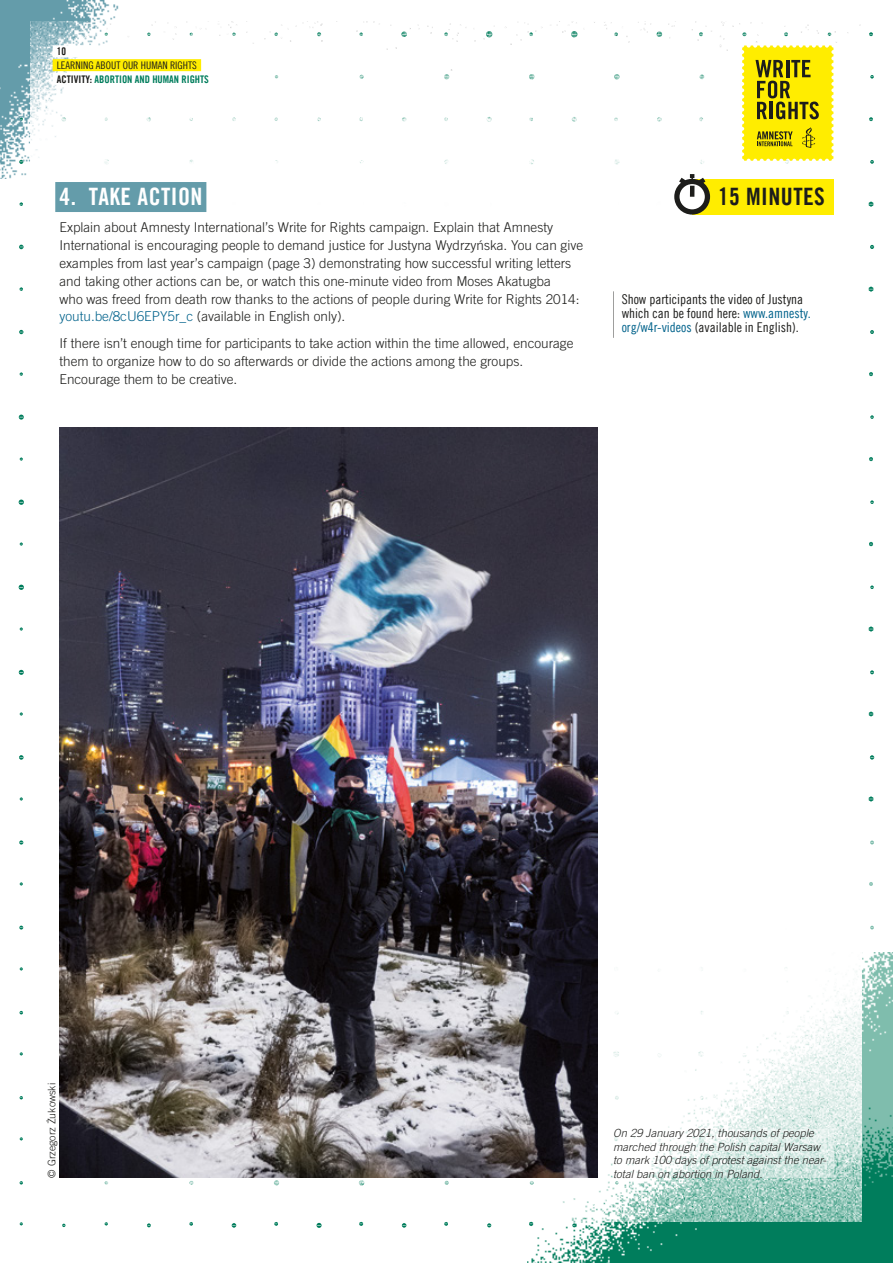
<style>
.page{position:relative;width:893px;height:1263px;background:#fff}
.page>*{position:absolute;margin:0;border:0;box-sizing:border-box;transform-origin:0 0}
.Text_Head_16_16_KG_a{font:24px "Amnesty Trade Gothic Bd Cn 20";letter-spacing:.02em;color:#fff}
._3rd_Head_16_16_KY{font:24px "Amnesty Trade Gothic Bd Cn 20";letter-spacing:.02em;color:#1d1d1b}
.body_text{font:300 13.5px/17.9px "Amnesty Trade Gothic";color:#1d1d1b}
.Side_Bar_side_line_C{font:13.5px/14.2px "Amnesty Trade Gothic Cn 18";color:#1d1d1b}
.t1{font:italic 300 11.25px/13.5px "Amnesty Trade Gothic";color:#1d1d1b}
.t2{font:10.5px "Amnesty Trade Gothic Bd Cn 20";color:#007d5c}
.t3{font:10.5px "Amnesty Trade Gothic Cn 18";color:#1d1d1b}
.Credit{font:300 10.5px "Amnesty Trade Gothic";color:#1d1d1b}
.t4{font:10.5px "Amnesty Trade Gothic Bd Cn 20";color:#1d1d1b}
.s1{color:#1d1d1b}
.s2{color:#00628b}
</style>
<div class="page">
<svg style="left:20px;top:202px;width:3px;height:4px"></svg>
<svg style="left:20px;top:287px;width:3px;height:4px"></svg>
<svg style="left:20px;top:372px;width:3px;height:4px"></svg>
<svg style="left:20px;top:457px;width:3px;height:4px"></svg>
<svg style="left:20px;top:542px;width:3px;height:4px"></svg>
<svg style="left:20px;top:627px;width:3px;height:4px"></svg>
<svg style="left:20px;top:712px;width:3px;height:4px"></svg>
<svg style="left:20px;top:797px;width:3px;height:4px"></svg>
<svg style="left:20px;top:882px;width:3px;height:4px"></svg>
<svg style="left:20px;top:967px;width:3px;height:4px"></svg>
<svg style="left:105px;top:1222px;width:3px;height:4px"></svg>
<svg style="left:189px;top:1222px;width:4px;height:4px"></svg>
<svg style="left:274px;top:1222px;width:4px;height:4px"></svg>
<svg style="left:359px;top:1222px;width:4px;height:4px"></svg>
<svg style="left:444px;top:1222px;width:4px;height:4px"></svg>
<svg style="left:869px;top:32px;width:4px;height:4px"></svg>
<svg style="left:869px;top:117px;width:4px;height:4px"></svg>
<svg style="left:869px;top:201px;width:4px;height:6px"></svg>
<svg style="left:869px;top:286px;width:4px;height:6px"></svg>
<svg style="left:869px;top:372px;width:4px;height:4px"></svg>
<svg style="left:869px;top:457px;width:4px;height:4px"></svg>
<svg style="left:869px;top:542px;width:4px;height:4px"></svg>
<svg style="left:869px;top:626px;width:4px;height:6px"></svg>
<svg style="left:869px;top:711px;width:4px;height:5px"></svg>
<svg style="left:869px;top:796px;width:4px;height:6px"></svg>
<svg style="left:62px;top:1224px;width:4px;height:3px"></svg>
<svg style="left:147px;top:1223px;width:4px;height:4px"></svg>
<svg style="left:232px;top:1223px;width:4px;height:5px"></svg>
<svg style="left:317px;top:1223px;width:5px;height:5px"></svg>
<svg style="left:402px;top:1223px;width:4px;height:5px"></svg>
<svg style="left:487px;top:1223px;width:4px;height:4px"></svg>
<svg style="left:19px;top:245px;width:5px;height:4px"></svg>
<svg style="left:19px;top:330px;width:4px;height:4px"></svg>
<svg style="left:19px;top:415px;width:5px;height:5px"></svg>
<svg style="left:19px;top:499px;width:5px;height:6px"></svg>
<svg style="left:19px;top:585px;width:5px;height:5px"></svg>
<svg style="left:19px;top:670px;width:5px;height:5px"></svg>
<svg style="left:19px;top:755px;width:5px;height:5px"></svg>
<svg style="left:19px;top:840px;width:4px;height:4px"></svg>
<svg style="left:19px;top:926px;width:4px;height:3px"></svg>
<svg style="left:870px;top:75px;width:4px;height:4px"></svg>
<svg style="left:870px;top:160px;width:4px;height:4px"></svg>
<svg style="left:870px;top:245px;width:4px;height:4px"></svg>
<svg style="left:870px;top:330px;width:4px;height:4px"></svg>
<svg style="left:870px;top:415px;width:4px;height:4px"></svg>
<svg style="left:870px;top:500px;width:4px;height:4px"></svg>
<svg style="left:870px;top:585px;width:4px;height:4px"></svg>
<svg style="left:870px;top:670px;width:4px;height:4px"></svg>
<svg style="left:870px;top:755px;width:4px;height:5px"></svg>
<img style="left:0;top:0;width:119px;height:178px">
<img style="left:30px;top:21px;width:831px;height:1165px">
<img style="left:495px;top:808px;width:398px;height:455px">
<div style="left:55px;top:182px;width:151px;height:30px;background:#649caa"></div>
<hr style="left:613px;top:291px;width:1px;height:47px;background:#1d1d1b">
<div style="left:692px;top:179px;width:141px;height:35px;background:#ffed00"></div>
<svg style="left:677px;top:181px;width:30px;height:31px"></svg>
<div style="left:674px;top:179px;width:36px;height:36px;border:5px solid #1d1d1b;border-radius:50%"></div>
<hr style="left:690px;top:186px;width:4px;height:11px;background:#1d1d1b">
<svg style="left:674px;top:173px;width:36px;height:16px"></svg>
<img style="left:60px;top:428px;width:537px;height:750px">
<svg style="left:613px;top:1129px;width:220px;height:49px"></svg>
<svg style="left:742px;top:45px;width:91px;height:119px;background:#dcce15"></svg>
<div style="left:53px;top:59px;width:148px;height:12px;background:#ffed00"></div>
<div style="left:53px;top:73px;width:160px;height:12px;background:#fff"></div>
<div style="left:53px;top:45px;width:40px;height:12px;background:#fff"></div>
<p class="t4" style="left:57px;top:45px;width:11px">10</p>
<p class="t3" style="left:57px;top:59px;width:141px">LEARNING ABOUT OUR HUMAN RIGHTS</p>
<p class="t2" style="left:57px;top:72px;width:154px"><span class="s1">ACTIVITY:</span> ABORTION AND HUMAN RIGHTS</p>
<p class="Text_Head_16_16_KG_a" style="left:60px;top:182px;width:145px">4. TAKE ACTION</p>
<p class="body_text" style="left:60px;top:218px;width:525px">Explain about Amnesty International’s Write for Rights campaign. Explain that Amnesty International is encouraging people to demand justice for Justyna Wydrzyńska. You can give examples from last year’s campaign (page 3) demonstrating how successful writing letters and taking other actions can be, or watch this one-minute video from Moses Akatugba<br>who was freed from death row thanks to the actions of people during Write for Rights 2014: <span class="s2">youtu.be/8cU6EPY5r_c</span> (available in English only).</p>
<p class="body_text" style="left:60px;top:334px;width:515px">If there isn’t enough time for participants to take action within the time allowed, encourage them to organize how to do so afterwards or divide the actions among the groups.<br>Encourage them to be creative.</p>
<p class="_3rd_Head_16_16_KY" style="left:718px;top:182px;width:108px">15 MINUTES</p>
<p class="Side_Bar_side_line_C" style="left:622px;top:292px;width:191px">Show participants the video of Justyna which can be found here: <span class="s2">www.amnesty. org/w4r-videos</span> (available in English).</p>
<p class="Credit" style="left:46px;top:1178px;width:96px;rotate:-90deg">© Grzegorz Żukowski</p>
<p class="t1" style="left:613px;top:1126px;width:215px">On 29 January 2021, thousands of people marched through the Polish capital Warsaw to mark 100 days of protest against the near&shy;total ban on abortion in Poland.</p>
</div>
